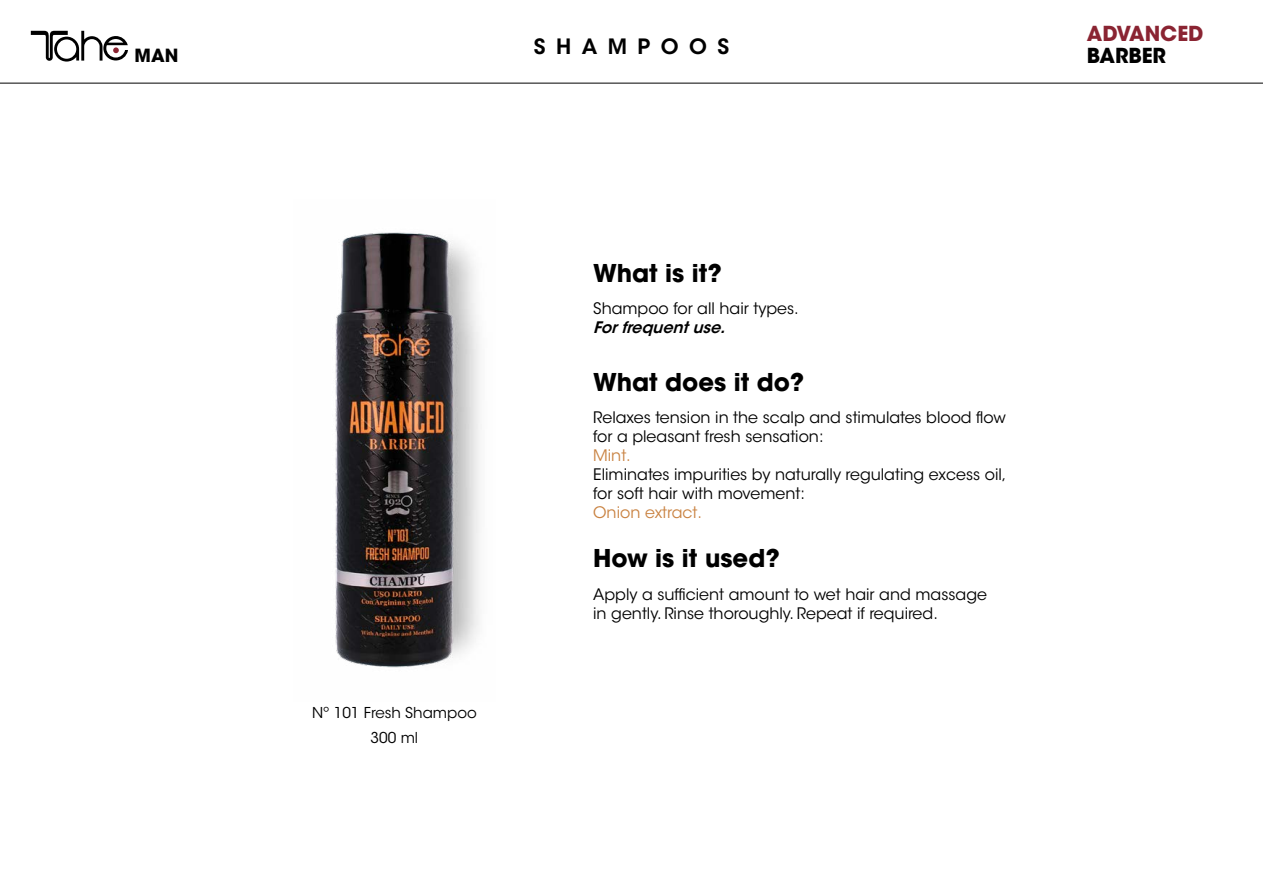
<style>
.page{position:relative;width:1263px;height:893px;background:#fff}
.page>*{position:absolute;margin:0;border:0;box-sizing:border-box;transform-origin:0 0}
.t1{font:700 24.3px "ITC Avant Garde Std";color:#000}
.t2{font:600 21px "ITC Avant Garde Std";letter-spacing:.5em;color:#000}
.t3{font:700 20.55px "ITC Avant Garde Std";color:#8a2432}
.t4{font:700 20.55px "ITC Avant Garde Std";color:#000}
.t5{font:700 18px "ITC Avant Garde Std";color:#000}
.t6{font:15.75px/18.9px "ITC Avant Garde Std";color:#000}
.t7{font:15.75px "ITC Avant Garde Std";color:#c98241}
.t8{font:italic 600 15.75px "ITC Avant Garde Std";color:#000}
.t9{font:14.85px/24.9px "ITC Avant Garde Std";color:#000;text-align:center}
</style>
<div class="page">
<hr style="left:0;top:83px;width:1263px;height:1px;background:#000">
<svg style="left:31px;top:31px;width:97px;height:31px"></svg>
<img style="left:335px;top:232px;width:145px;height:436px">
<p class="t5" style="left:134px;top:43px;width:45px">MAN</p>
<h2 class="t2" style="left:534px;top:33px;width:197px">SHAMPOOS</h2>
<p class="t9" style="left:312px;top:700px;width:166px">Nº 101 Fresh Shampoo<br>300 ml</p>
<h1 class="t1" style="left:593px;top:257px;width:130px">What is it?</h1>
<p class="t6" style="left:593px;top:299px;width:207px">Shampoo for all hair types.</p>
<p class="t8" style="left:593px;top:317px;width:138px">Forfrequentuse.</p>
<h1 class="t1" style="left:593px;top:366px;width:213px">What does it do?</h1>
<p class="t6" style="left:593px;top:408px;width:414px">Relaxes tension in the scalp and stimulates blood flow for a pleasant fresh sensation:</p>
<p class="t7" style="left:593px;top:446px;width:39px">Mint.</p>
<p class="t6" style="left:593px;top:465px;width:415px">Eliminates impurities by naturally regulating excess oil, for soft hair with movement:</p>
<p class="t7" style="left:593px;top:503px;width:110px">Onion extract.</p>
<h1 class="t1" style="left:593px;top:543px;width:188px">How is it used?</h1>
<p class="t6" style="left:593px;top:585px;width:395px">Apply a sufficient amount to wet hair and massage in gently. Rinse thoroughly. Repeat if required.</p>
<h3 class="t3" style="left:1087px;top:20px;width:118px">ADVANCED</h3>
<h3 class="t4" style="left:1087px;top:42px;width:81px">BARBER</h3>
</div>
